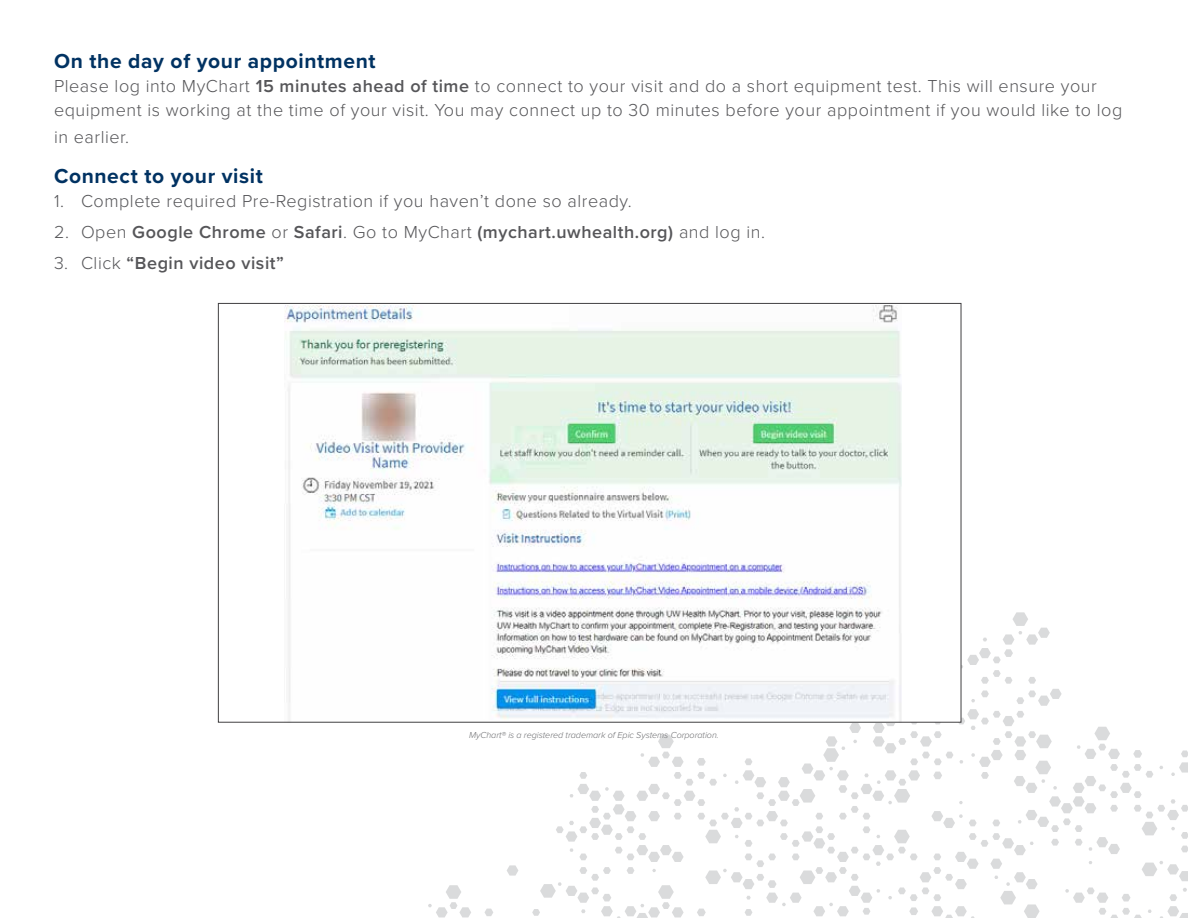
<style>
.page{position:relative;width:1188px;height:918px;background:#fff}
.page>*{position:absolute;margin:0;border:0;box-sizing:border-box;transform-origin:0 0}
.t1{font:700 21px "Proxima Nova";letter-spacing:.03em;color:#003262}
.t2{font:300 18px/24px "Proxima Nova";letter-spacing:.03em;color:#565659}
.t3{font:600 18px "Proxima Nova";letter-spacing:.03em;color:#565659}
.t4{font:italic 300 9px "Proxima Nova";letter-spacing:-.005em;color:#6d6e71}
.s1{font-weight:600}
.s2{font-weight:300}
</style>
<div class="page">
<svg style="left:365px;top:612px;width:823px;height:306px"></svg>
<div style="left:218px;top:303px;width:743px;height:419px;background:#fff"></div>
<img style="left:284px;top:306px;width:617px;height:414px">
<p class="t1" style="left:54px;top:45px;width:323px">On the day of your appointment</p>
<p class="t2" style="left:54px;top:73px;width:1070px">Please log into MyChart <span class="s1">15 minutes ahead of time</span> to connect to your visit and do a short equipment test. This will ensure your equipment is working at the time of your visit. You may connect up to 30 minutes before your appointment if you would like to log</p>
<p class="t2" style="left:54px;top:124px;width:77px">in earlier.</p>
<p class="t1" style="left:54px;top:160px;width:210px">Connect to your visit</p>
<p class="t2" style="left:54px;top:188px;width:579px">1. Complete required Pre-Registration if you haven’t done so already.</p>
<p class="t3" style="left:54px;top:218px;width:713px"><span class="s2">2. Open</span> Google Chrome <span class="s2">or</span> Safari<span class="s2">. Go to MyChart</span> (mychart.uwhealth.org) <span class="s2">and log in.</span></p>
<p class="t3" style="left:54px;top:249px;width:231px"><span class="s2">3. Click</span> “Begin video visit”</p>
<p class="t4" style="left:469px;top:729px;width:251px">MyChart® is a registered trademark of Epic Systems Corporation.</p>
</div>
